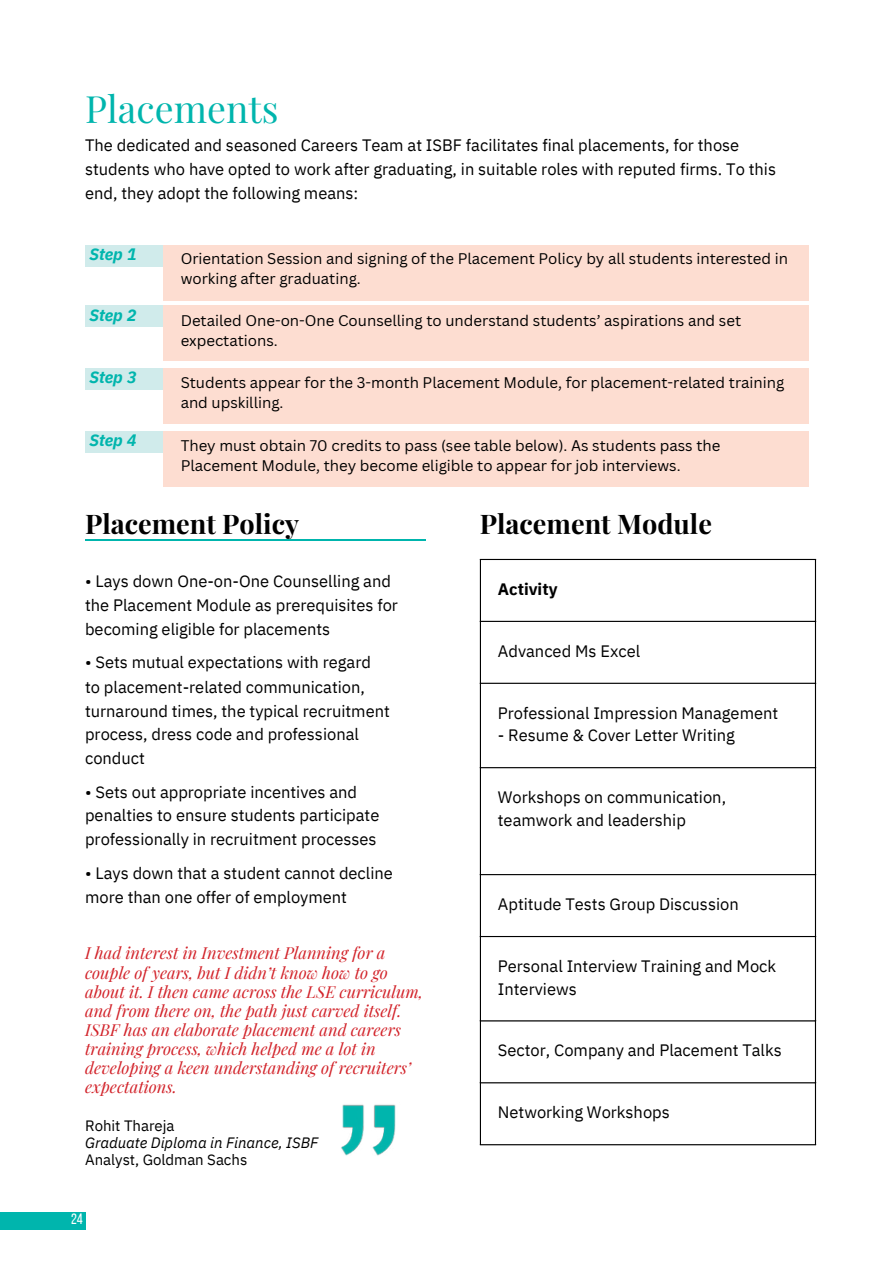
<style>
.page{position:relative;width:894px;height:1264px;background:#fff}
.page>*{position:absolute;margin:0;border:0;box-sizing:border-box;transform-origin:0 0}
.t1{font:37.5px "Playfair Display";color:#00b5ad}
.t2{font:700 27px "Playfair Display";color:#000}
.t3{font:16.5px/23.7px "IBM Plex Sans";color:#000}
.t4{font:italic 16.5px/19.2px "Playfair Display";color:#d2232a}
.t5{font:italic 700 16.5px "IBM Plex Sans";color:#00b5ad}
.t6{font:700 16.5px "IBM Plex Sans";color:#000}
.t7{font:15px/20.2px "Canva Sans";color:#000}
.t8{font:15px/16.8px "IBM Plex Sans";color:#000}
.t9{font:15px "Bebas Neue";color:#fff}
.s1{font-style:italic}
</style>
<div class="page">
<div style="left:0;top:1212px;width:85px;height:17px;background:#00b5ad"></div>
<hr style="left:85px;top:539px;width:341px;height:2px;background:#00b5ad">
<img style="left:341px;top:1104px;width:55px;height:52px">
<div style="left:85px;top:245px;width:107px;height:21px;background:#d0ebeb"></div>
<div style="left:85px;top:306px;width:123px;height:21px;background:#d0ebeb"></div>
<div style="left:85px;top:368px;width:115px;height:21px;background:#d0ebeb"></div>
<div style="left:85px;top:431px;width:115px;height:21px;background:#d0ebeb"></div>
<div style="left:164px;top:245px;width:644px;height:55px;background:#fdddd1"></div>
<div style="left:164px;top:306px;width:644px;height:55px;background:#fdddd1"></div>
<div style="left:164px;top:368px;width:644px;height:55px;background:#fdddd1"></div>
<div style="left:164px;top:431px;width:644px;height:55px;background:#fdddd1"></div>
<hr style="left:479px;top:560px;width:2px;height:584px;background:#000">
<hr style="left:814px;top:560px;width:1px;height:584px;background:#000">
<hr style="left:479px;top:559px;width:336px;height:1px;background:#000">
<hr style="left:479px;top:621px;width:336px;height:1px;background:#000">
<hr style="left:479px;top:682px;width:336px;height:2px;background:#000">
<hr style="left:479px;top:767px;width:336px;height:1px;background:#000">
<hr style="left:479px;top:874px;width:336px;height:1px;background:#000">
<hr style="left:479px;top:936px;width:336px;height:1px;background:#000">
<hr style="left:479px;top:1020px;width:336px;height:1px;background:#000">
<hr style="left:479px;top:1082px;width:336px;height:1px;background:#000">
<hr style="left:479px;top:1144px;width:336px;height:1px;background:#000">
<p class="t1" style="left:85px;top:83px;width:195px">Placements</p>
<h1 class="t3" style="left:85px;top:133px;width:692px">The dedicated and seasoned Careers Team at ISBF facilitates final placements, for those students who have opted to work after graduating, in suitable roles with reputed firms. To this end, they adopt the following means:</h1>
<p class="t5" style="left:89px;top:243px;width:49px">Step 1</p>
<p class="t5" style="left:89px;top:304px;width:49px">Step 2</p>
<p class="t5" style="left:89px;top:366px;width:49px">Step 3</p>
<p class="t5" style="left:89px;top:429px;width:49px">Step 4</p>
<p class="t7" style="left:181px;top:248px;width:608px">Orientation Session and signing of the Placement Policy by all students interested in working after graduating.</p>
<p class="t7" style="left:181px;top:310px;width:562px">Detailed One-on-One Counselling to understand students’ aspirations and set</p>
<p class="t7" style="left:181px;top:330px;width:99px">expectations.</p>
<p class="t7" style="left:181px;top:372px;width:605px">Students appear for the 3-month Placement Module, for placement-related training</p>
<p class="t7" style="left:181px;top:392px;width:104px">and upskilling.</p>
<p class="t7" style="left:181px;top:435px;width:541px">They must obtain 70 credits to pass (see table below). As students pass the<br>Placement Module, they become eligible to appear for job interviews.</p>
<p class="t2" style="left:85px;top:504px;width:215px">Placement Policy</p>
<p class="t2" style="left:479px;top:504px;width:233px">Placement Module</p>
<p class="t3" style="left:85px;top:569px;width:314px">• Lays down One-on-One Counselling and the Placement Module as prerequisites for becoming eligible for placements</p>
<h1 class="t3" style="left:85px;top:650px;width:287px">• Sets mutual expectations with regard</h1>
<p class="t3" style="left:85px;top:674px;width:281px">to placement-related communication,</p>
<p class="t3" style="left:85px;top:698px;width:306px">turnaround times, the typical recruitment</p>
<p class="t3" style="left:85px;top:722px;width:275px">process, dress code and professional</p>
<p class="t3" style="left:85px;top:745px;width:61px">conduct</p>
<p class="t3" style="left:85px;top:779px;width:296px">• Sets out appropriate incentives and penalties to ensure students participate professionally in recruitment processes</p>
<p class="t3" style="left:85px;top:861px;width:309px">• Lays down that a student cannot decline more than one offer of employment</p>
<p class="t4" style="left:85px;top:943px;width:339px">I had interest in Investment Planning for a couple of years, but I didn’t know how to go about it. I then came across the LSE curriculum, and from there on, the path just carved itself.<br>ISBF has an elaborate placement and careers training process, which helped me a lot in developing a keen understanding of recruiters’ expectations.</p>
<p class="t8" style="left:85px;top:1116px;width:234px">Rohit Thareja<br><span class="s1">Graduate Diploma in Finance, ISBF<br></span>Analyst, Goldman Sachs</p>
<p class="t9" style="left:71px;top:1212px;width:13px">24</p>
<p class="t6" style="left:497px;top:578px;width:61px">Activity</p>
<p class="t3" style="left:497px;top:638px;width:144px">Advanced Ms Excel</p>
<h2 class="t3" style="left:497px;top:700px;width:282px">Professional Impression Management</h2>
<h2 class="t3" style="left:497px;top:723px;width:238px">- Resume &amp; Cover Letter Writing</h2>
<h2 class="t3" style="left:497px;top:785px;width:230px;line-height:22.5px">Workshops on communication, teamwork and leadership</h2>
<h2 class="t3" style="left:497px;top:892px;width:242px">Aptitude Tests Group Discussion</h2>
<p class="t3" style="left:497px;top:953px;width:280px">Personal Interview Training and Mock</p>
<p class="t3" style="left:497px;top:976px;width:80px">Interviews</p>
<p class="t3" style="left:497px;top:1038px;width:285px">Sector, Company and Placement Talks</p>
<p class="t3" style="left:497px;top:1100px;width:173px">Networking Workshops</p>
</div>
